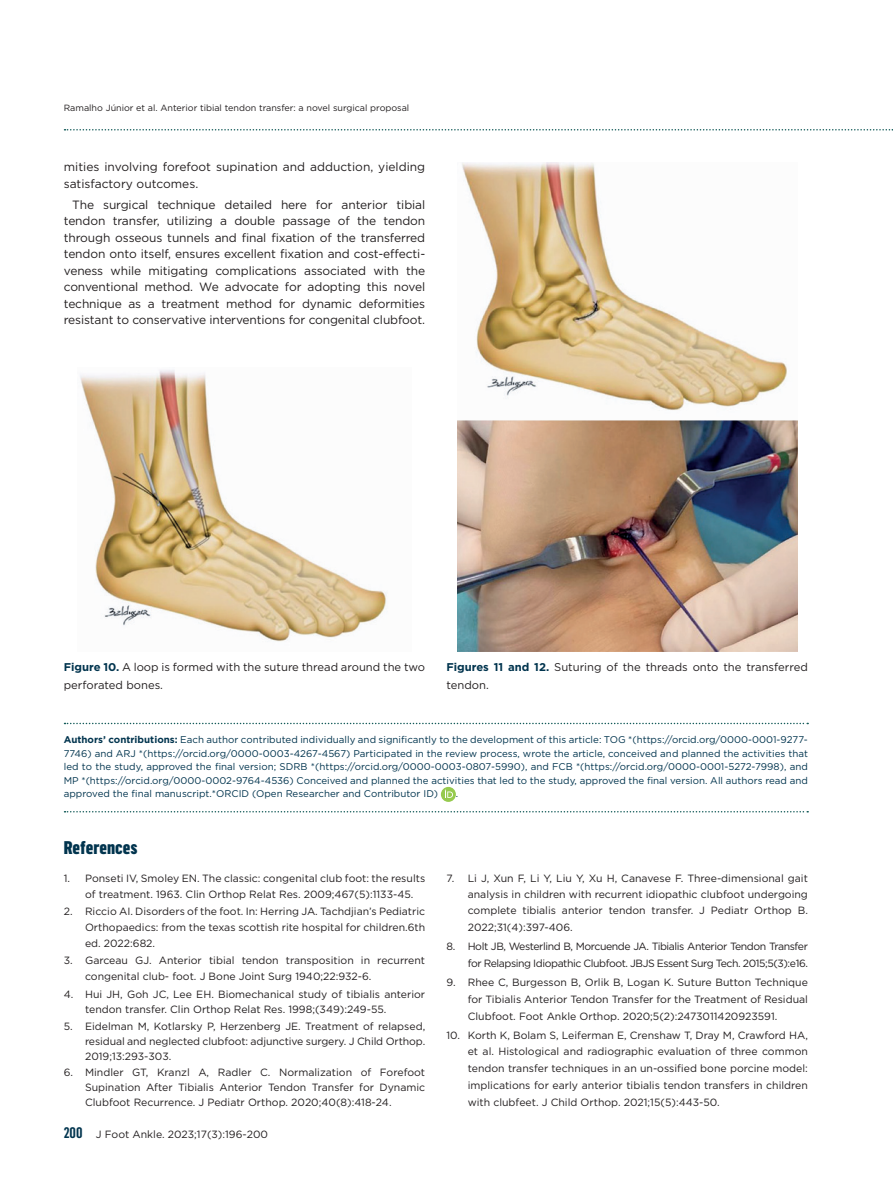
<style>
.page{position:relative;width:893px;height:1191px;background:#fff}
.page>*{position:absolute;margin:0;border:0;box-sizing:border-box;transform-origin:0 0}
.t1{font:900 18px "Flama Cond";color:#01344e}
.t2{font:12px/16.5px "Gotham";letter-spacing:-.01em;color:#231f20}
.t3{font:11.25px/18px "Gotham";color:#231f20}
.t4{font:10.5px/16.8px "Gotham";color:#231f20;text-align:justify}
.t5{font:10.5px/16.8px "Gotham";letter-spacing:-.04em;color:#231f20;text-align:right}
.t6{font:9.75px/13.5px "Gotham";color:#01344e;text-align:justify}
.t7{font:9px "Gotham";color:#231f20}
.s1{font-weight:700;color:#01344e}
.s2{font-weight:700}
.s3{font-family:"Flama Cond";font-weight:600;font-size:15px;color:#01344e}
</style>
<div class="page">
<svg style="left:65px;top:129px;width:828px;height:1px"></svg>
<img style="left:457px;top:163px;width:340px;height:488px">
<img style="left:80px;top:370px;width:307px;height:272px">
<svg style="left:65px;top:722px;width:743px;height:2px"></svg>
<svg style="left:65px;top:811px;width:743px;height:1px"></svg>
<div style="left:441px;top:787px;width:15px;height:15px;background:#96ca4e;border-radius:50%"></div>
<svg style="left:445px;top:789px;width:8px;height:9px"></svg>
<p class="t7" style="left:64px;top:102px;width:347px">Ramalho Júnior et al. Anterior tibial tendon transfer: a novel surgical proposal</p>
<p class="t2" style="left:64px;top:158px;width:363px">mities involving forefoot supination and adduction, yielding satisfactory outcomes.</p>
<p class="t2" style="left:64px;top:196px;width:363px;text-indent:9px">The surgical technique detailed here for anterior tibial tendon transfer, utilizing a double passage of the tendon through osseous tunnels and final fixation of the transferred tendon onto itself, ensures excellent fixation and cost-effecti&shy;veness while mitigating complications associated with the conventional method. We advocate for adopting this novel technique as a treatment method for dynamic deformities resistant to conservative interventions for congenital clubfoot.</p>
<p class="t3" style="left:64px;top:658px;width:363px"><span class="s1">Figure 10.</span> A loop is formed with the suture thread around the two perforated bones.</p>
<p class="t3" style="left:446px;top:658px;width:363px"><span class="s1">Figures 11 and 12.</span> Suturing of the threads onto the transferred tendon.</p>
<p class="t6" style="left:64px;top:733px;width:746px"><span class="s2">Authors’ contributions:</span> Each author contributed individually and significantly to the development of this article: TOG *(https://orcid.org/0000-0001-9277- 7746) and ARJ *(https://orcid.org/0000-0003-4267-4567) Participated in the review process, wrote the article, conceived and planned the activities that led to the study, approved the final version; SDRB *(https://orcid.org/0000-0003-0807-5990), and FCB *(https://orcid.org/0000-0001-5272-7998), and MP *(https://orcid.org/0000-0002-9764-4536) Conceived and planned the activities that led to the study, approved the final version. All authors read and approved the final manuscript.*ORCID (Open Researcher and Contributor ID)</p>
<p class="t6" style="left:456px;top:787px;width:4px">.</p>
<h1 class="t1" style="left:64px;top:833px;width:75px">References</h1>
<p class="t4" style="left:85px;top:870px;width:342px;line-height:15.6px;text-indent:-21px">1. Ponseti IV, Smoley EN. The classic: congenital club foot: the results of treatment. 1963. Clin Orthop Relat Res. 2009;467(5):1133-45.</p>
<p class="t4" style="left:85px;top:903px;width:342px;line-height:15.6px;text-indent:-21px">2. Riccio AI. Disorders of the foot. In: Herring JA. Tachdjian’s Pediatric Orthopaedics: from the texas scottish rite hospital for children.6th ed. 2022:682.</p>
<p class="t4" style="left:85px;top:952px;width:342px;line-height:15.6px;text-indent:-21px">3. Garceau GJ. Anterior tibial tendon transposition in recurrent congenital club- foot. J Bone Joint Surg 1940;22:932-6.</p>
<p class="t4" style="left:85px;top:986px;width:342px;line-height:15.6px;text-indent:-21px">4. Hui JH, Goh JC, Lee EH. Biomechanical study of tibialis anterior tendon transfer. Clin Orthop Relat Res. 1998;(349):249-55.</p>
<p class="t4" style="left:85px;top:1019px;width:342px;line-height:14.7px;text-indent:-21px">5. Eidelman M, Kotlarsky P, Herzenberg JE. Treatment of relapsed, residual and neglected clubfoot: adjunctive surgery. J Child Orthop.<br>2019;13:293-303.</p>
<p class="t4" style="left:85px;top:1065px;width:342px;line-height:14.7px;text-indent:-21px">6. Mindler GT, Kranzl A, Radler C. Normalization of Forefoot Supination After Tibialis Anterior Tendon Transfer for Dynamic Clubfoot Recurrence. J Pediatr Orthop. 2020;40(8):418-24.</p>
<p class="t4" style="left:64px;top:1125px;width:206px"><span class="s3">200</span> J Foot Ankle. 2023;17(3):196-200</p>
<p class="t4" style="left:468px;top:870px;width:342px;line-height:16.2px;text-indent:-21px">7. Li J, Xun F, Li Y, Liu Y, Xu H, Canavese F. Three-dimensional gait analysis in children with recurrent idiopathic clubfoot undergoing complete tibialis anterior tendon transfer. J Pediatr Orthop B.<br>2022;31(4):397-406.</p>
<p class="t5" style="left:446px;top:937px;width:363px">8. Holt JB, Westerlind B, Morcuende JA. Tibialis Anterior Tendon Transfer for Relapsing Idiopathic Clubfoot. JBJS Essent Surg Tech. 2015;5(3):e16.</p>
<p class="t4" style="left:468px;top:973px;width:342px;text-indent:-21px">9. Rhee C, Burgesson B, Orlik B, Logan K. Suture Button Technique for Tibialis Anterior Tendon Transfer for the Treatment of Residual Clubfoot. Foot Ankle Orthop. 2020;5(2):2473011420923591.</p>
<p class="t4" style="left:468px;top:1026px;width:342px;text-indent:-21px">10. Korth K, Bolam S, Leiferman E, Crenshaw T, Dray M, Crawford HA, et al. Histological and radiographic evaluation of three common tendon transfer techniques in an un-ossified bone porcine model: implications for early anterior tibialis tendon transfers in children with clubfeet. J Child Orthop. 2021;15(5):443-50.</p>
</div>
